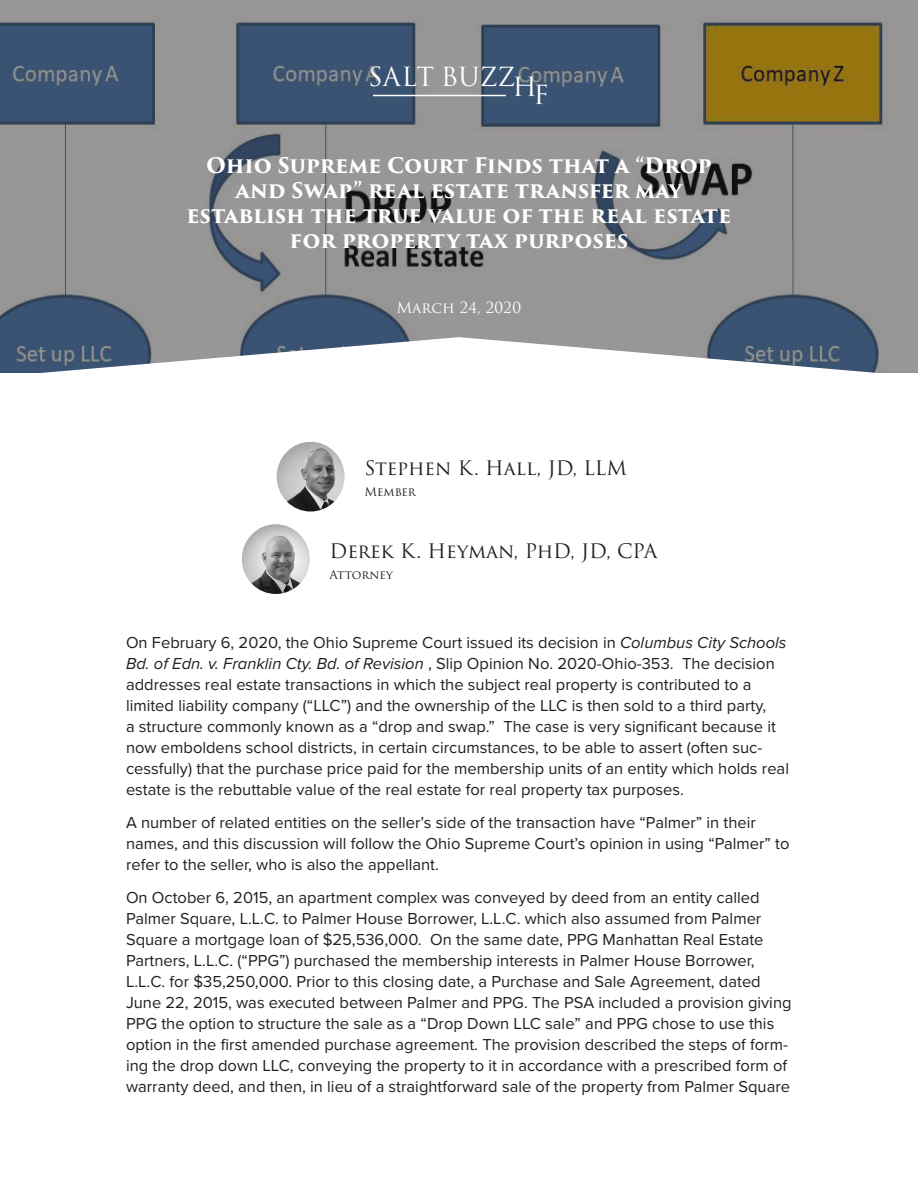
<style>
.page{position:relative;width:918px;height:1188px;background:#fff}
.page>*{position:absolute;margin:0;border:0;box-sizing:border-box;transform-origin:0 0}
.t1{font:25.65px "Trajan Pro 3";color:#fff}
.t2{font:700 21px/25.2px "Trajan Pro 3";letter-spacing:-.01em;color:#fff;text-align:center}
.t3{font:19.5px "Trajan Pro 3";letter-spacing:-.005em;color:#231f20}
.t4{font:16.5px/21px "Proxima Nova";color:#231f20}
.t5{font:15px "Trajan Pro 3";color:#fff}
.t6{font:12px "Trajan Pro 3";color:#231f20}
.s1{font-style:italic}
</style>
<div class="page">
<svg style="left:0;top:0;width:918px;height:337px;background:#7e8082"></svg>
<svg style="left:0;top:337px;width:918px;height:36px"></svg>
<hr style="left:373px;top:95px;width:133px;height:1px;background:#fff">
<img style="left:277px;top:442px;width:68px;height:70px">
<img style="left:242px;top:524px;width:68px;height:70px">
<h1 class="t1" style="left:368px;top:59px;width:182px">SALT BUZZHF</h1>
<p class="t2" style="left:186px;top:153px;width:546px">Ohio Supreme Court Finds that a “Drop and Swap” real estate transfer may establish the true value of the real estate for property tax purposes</p>
<p class="t5" style="left:396px;top:297px;width:127px">March 24, 2020</p>
<p class="t3" style="left:364px;top:455px;width:264px">Stephen K. Hall, JD, LLM</p>
<p class="t6" style="left:364px;top:483px;width:53px">Member</p>
<p class="t3" style="left:330px;top:537px;width:329px">Derek K. Heyman, PhD, JD, CPA</p>
<p class="t6" style="left:330px;top:566px;width:65px">Attorney</p>
<p class="t4" style="left:126px;top:632px;width:665px">On February 6, 2020, the Ohio Supreme Court issued its decision in <span class="s1">Columbus City Schools Bd. of Edn. v. Franklin Cty. Bd. of Revision</span> , Slip Opinion No. 2020-Ohio-353. The decision addresses real estate transactions in which the subject real property is contributed to a limited liability company (“LLC”) and the ownership of the LLC is then sold to a third party,<br>a structure commonly known as a “drop and swap.” The case is very significant because it now emboldens school districts, in certain circumstances, to be able to assert (often suc&shy;cessfully) that the purchase price paid for the membership units of an entity which holds real estate is the rebuttable value of the real estate for real property tax purposes.</p>
<p class="t4" style="left:126px;top:812px;width:665px">A number of related entities on the seller’s side of the transaction have “Palmer” in their names, and this discussion will follow the Ohio Supreme Court’s opinion in using “Palmer” to refer to the seller, who is also the appellant.</p>
<p class="t4" style="left:126px;top:887px;width:667px">On October 6, 2015, an apartment complex was conveyed by deed from an entity called Palmer Square, L.L.C. to Palmer House Borrower, L.L.C. which also assumed from Palmer Square a mortgage loan of $25,536,000. On the same date, PPG Manhattan Real Estate Partners, L.L.C. (“PPG”) purchased the membership interests in Palmer House Borrower, L.L.C. for $35,250,000. Prior to this closing date, a Purchase and Sale Agreement, dated June 22, 2015, was executed between Palmer and PPG. The PSA included a provision giving PPG the option to structure the sale as a “Drop Down LLC sale” and PPG chose to use this option in the first amended purchase agreement. The provision described the steps of form&shy;ing the drop down LLC, conveying the property to it in accordance with a prescribed form of warranty deed, and then, in lieu of a straightforward sale of the property from Palmer Square</p>
</div>
